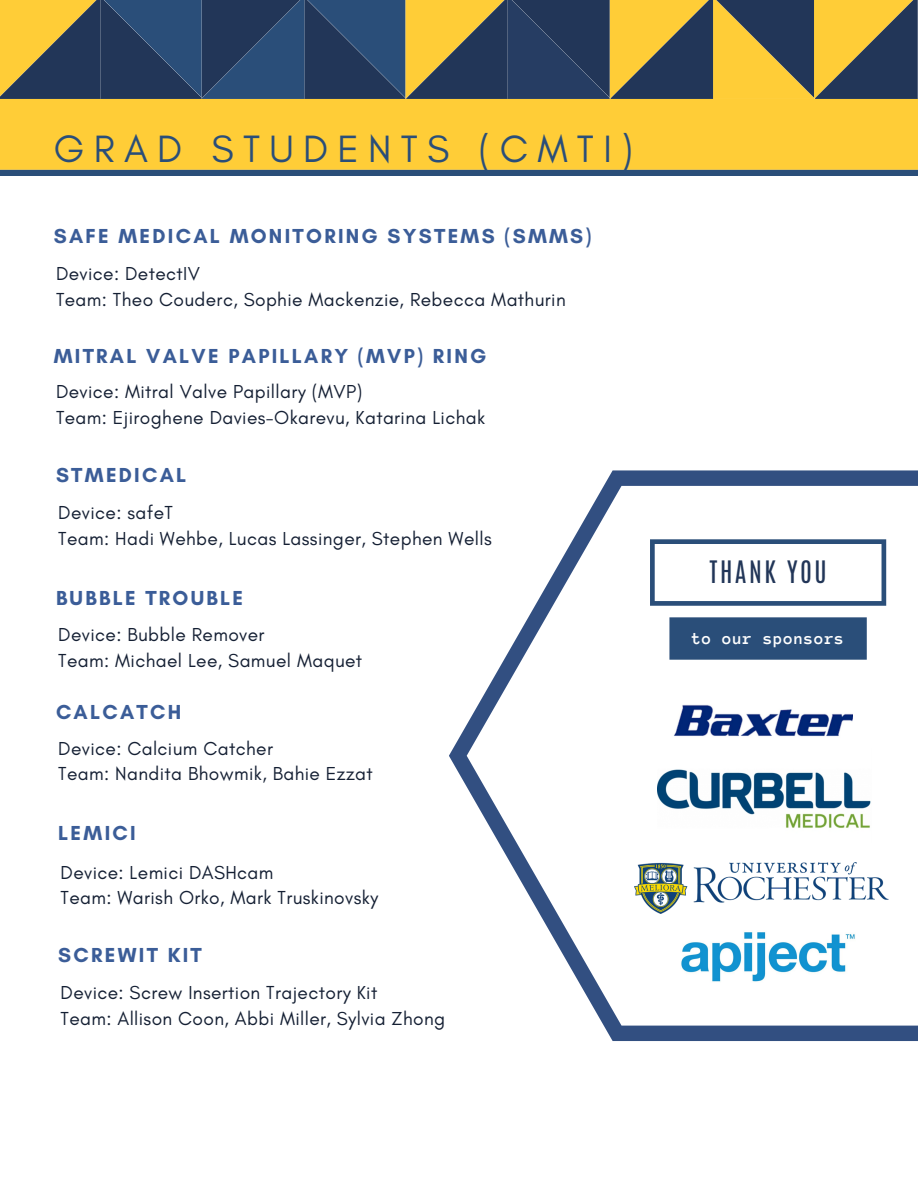
<style>
.page{position:relative;width:918px;height:1188px;background:#fff}
.page>*{position:absolute;margin:0;border:0;box-sizing:border-box;transform-origin:0 0}
.t1{font:38.7px "Glacial Indifference";letter-spacing:.24em;color:#2a4e79}
.t2{font:25.8px "Antonio";letter-spacing:.095em;color:#223658}
.t3{font:700 20.7px "Glacial Indifference";letter-spacing:.11em;color:#3b5d98}
.t4{font:19.2px/25.8px "Glacial Indifference";letter-spacing:.02em;color:#141f33}
.t5{font:700 17.25px "Anonymous Pro";letter-spacing:.05em;color:#fff}
</style>
<div class="page">
<div style="left:0;top:99px;width:918px;height:71px;background:#ffcd37"></div>
<div style="left:0;top:170px;width:918px;height:6px;background:#2a4e79"></div>
<svg style="left:0;top:0;width:918px;height:99px"></svg>
<svg style="left:449px;top:470px;width:469px;height:571px"></svg>
<h1 class="t1" style="left:54px;top:125px;width:581px">GRAD STUDENTS (CMTI)</h1>
<p class="t3" style="left:54px;top:223px;width:539px">SAFE MEDICAL MONITORING SYSTEMS (SMMS)</p>
<p class="t4" style="left:56px;top:260px;width:511px">Device: DetectIV<br>Team: Theo Couderc, Sophie Mackenzie, Rebecca Mathurin</p>
<p class="t3" style="left:54px;top:343px;width:434px">MITRAL VALVE PAPILLARY (MVP) RING</p>
<p class="t4" style="left:56px;top:378px;width:431px">Device: Mitral Valve Papillary (MVP)<br>Team: Ejiroghene Davies-Okarevu, Katarina Lichak</p>
<p class="t3" style="left:56px;top:463px;width:132px">STMEDICAL</p>
<p class="t4" style="left:58px;top:500px;width:435px">Device: safeT<br>Team: Hadi Wehbe, Lucas Lassinger, Stephen Wells</p>
<p class="t3" style="left:56px;top:585px;width:189px">BUBBLE TROUBLE</p>
<h2 class="t2" style="left:710px;top:553px;width:119px">THANK YOU</h2>
<p class="t4" style="left:58px;top:621px;width:208px">Device: Bubble Remover</p>
<p class="t5" style="left:692px;top:629px;width:154px">to our sponsors</p>
<p class="t4" style="left:58px;top:647px;width:305px">Team: Michael Lee, Samuel Maquet</p>
<p class="t3" style="left:56px;top:699px;width:127px">CALCATCH</p>
<p class="t4" style="left:58px;top:735px;width:316px">Device: Calcium Catcher<br>Team: Nandita Bhowmik, Bahie Ezzat</p>
<p class="t3" style="left:58px;top:820px;width:79px">LEMICI</p>
<p class="t4" style="left:61px;top:859px;width:319px">Device: Lemici DASHcam<br>Team: Warish Orko, Mark Truskinovsky</p>
<p class="t3" style="left:58px;top:943px;width:145px">SCREWIT KIT</p>
<p class="t4" style="left:61px;top:979px;width:386px">Device: Screw Insertion Trajectory Kit<br>Team: Allison Coon, Abbi Miller, Sylvia Zhong</p>
</div>
